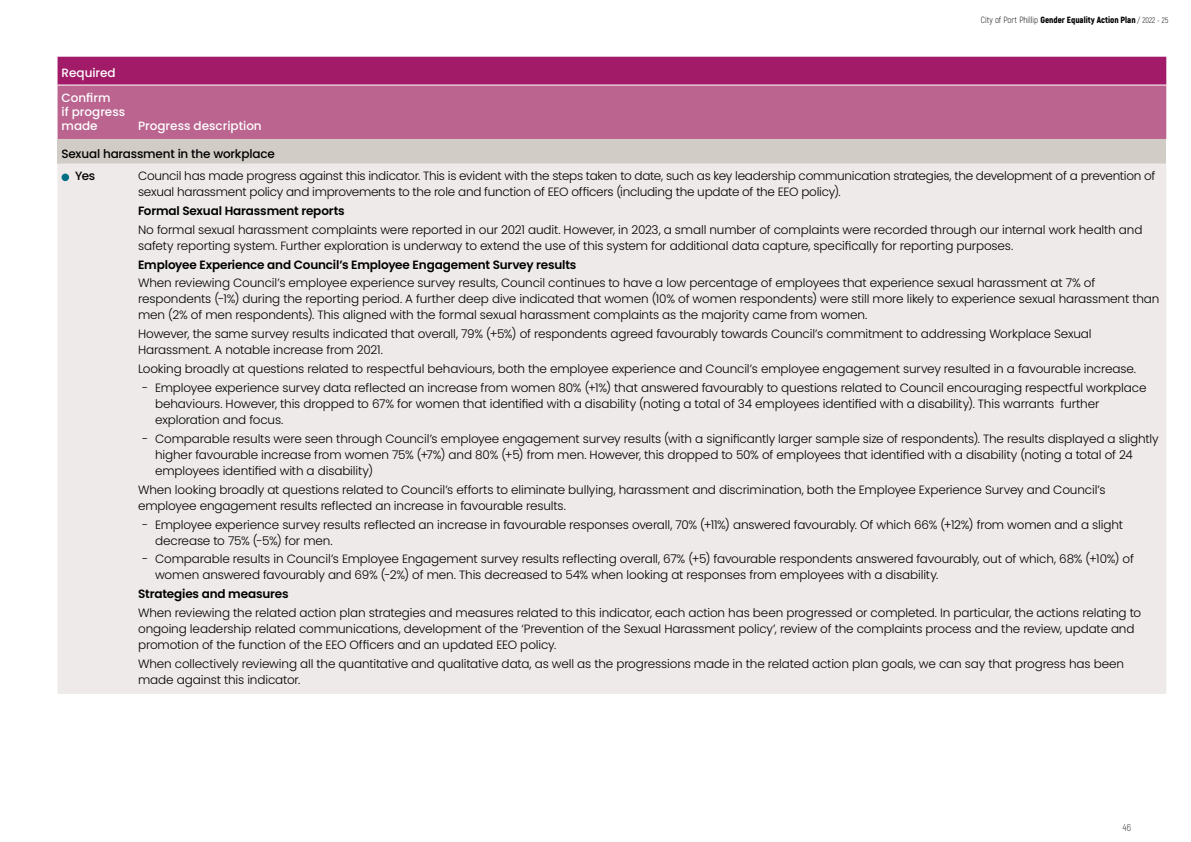
<style>
.page{position:relative;width:1191px;height:842px;background:#fff}
.page>*{position:absolute;margin:0;border:0;box-sizing:border-box;transform-origin:0 0}
.t1{font:300 12px/16px "Poppins";letter-spacing:-.01em;color:#000}
.t2{font:600 12px "Poppins";letter-spacing:-.015em;color:#000}
.t3{font:500 12px/24.5px "Poppins";color:#fff}
.t4{font:500 12px/22.6px "Poppins";letter-spacing:-.015em;color:#000}
.t5{font:300 10px "Akrobat";color:#37332f}
.t6{font:900 9px "Akrobat";color:#000}
.s1{font-weight:300}
.s2{font-weight:300;font-size:8px}
</style>
<div class="page">
<div style="left:58px;top:57px;width:1108px;height:28px;background:#a11b68"></div>
<div style="left:58px;top:86px;width:1108px;height:53px;background:#ba648f"></div>
<div style="left:58px;top:139px;width:1108px;height:24px;background:#d1ccc5"></div>
<div style="left:58px;top:163px;width:1108px;height:531px;background:#eeeae9"></div>
<div style="left:62px;top:174px;width:7px;height:7px;background:#007086;border-radius:50%"></div>
<p class="t6" style="left:981px;top:14px;width:189px"><span class="s1">City of Port Phillip</span> Gender Equality Action Plan <span class="s2">/ 2022 - 25</span></p>
<p class="t3" style="left:62px;top:61px;width:56px">Required<br>Confirm</p>
<p class="t3" style="left:62px;top:105px;width:65px;line-height:14.4px">if progress made</p>
<p class="t3" style="left:138px;top:114px;width:125px">Progress description</p>
<p class="t4" style="left:75px;top:142px;width:201px;text-indent:-14px">Sexual harassment in the workplace<br>Yes</p>
<p class="t1" style="left:138px;top:168px;width:1018px">Council has made progress against this indicator. This is evident with the steps taken to date, such as key leadership communication strategies, the development of a prevention of sexual harassment policy and improvements to the role and function of EEO officers (including the update of the EEO policy).</p>
<p class="t2" style="left:138px;top:204px;width:208px">Formal Sexual Harassment reports</p>
<p class="t1" style="left:138px;top:222px;width:1005px">No formal sexual harassment complaints were reported in our 2021 audit. However, in 2023, a small number of complaints were recorded through our internal work health and safety reporting system. Further exploration is underway to extend the use of this system for additional data capture, specifically for reporting purposes.</p>
<p class="t2" style="left:138px;top:257px;width:440px">Employee Experience and Council’s Employee Engagement Survey results</p>
<p class="t1" style="left:138px;top:275px;width:1022px">When reviewing Council’s employee experience survey results, Council continues to have a low percentage of employees that experience sexual harassment at 7% of respondents (-1%) during the reporting period. A further deep dive indicated that women (10% of women respondents) were still more likely to experience sexual harassment than men (2% of men respondents). This aligned with the formal sexual harassment complaints as the majority came from women.</p>
<p class="t1" style="left:138px;top:326px;width:955px">However, the same survey results indicated that overall, 79% (+5%) of respondents agreed favourably towards Council’s commitment to addressing Workplace Sexual<br>Harassment. A notable increase from 2021.</p>
<p class="t1" style="left:138px;top:361px;width:999px">Looking broadly at questions related to respectful behaviours, both the employee experience and Council’s employee engagement survey resulted in a favourable increase.</p>
<p class="t1" style="left:155px;top:380px;width:993px;text-indent:-13px">- Employee experience survey data reflected an increase from women 80% (+1%) that answered favourably to questions related to Council encouraging respectful workplace behaviours. However, this dropped to 67% for women that identified with a disability (noting a total of 34 employees identified with a disability). This warrants further exploration and focus.</p>
<p class="t1" style="left:155px;top:431px;width:1005px;text-indent:-13px">- Comparable results were seen through Council’s employee engagement survey results (with a significantly larger sample size of respondents). The results displayed a slightly higher favourable increase from women 75% (+7%) and 80% (+5) from men. However, this dropped to 50% of employees that identified with a disability (noting a total of 24 employees identified with a disability)</p>
<p class="t1" style="left:138px;top:481px;width:969px">When looking broadly at questions related to Council’s efforts to eliminate bullying, harassment and discrimination, both the Employee Experience Survey and Council’s employee engagement results reflected an increase in favourable results.</p>
<p class="t1" style="left:155px;top:516px;width:969px;text-indent:-13px">- Employee experience survey results reflected an increase in favourable responses overall, 70% (+11%) answered favourably. Of which 66% (+12%) from women and a slight decrease to 75% (-5%) for men.</p>
<p class="t1" style="left:155px;top:551px;width:980px;text-indent:-13px">- Comparable results in Council’s Employee Engagement survey results reflecting overall, 67% (+5) favourable respondents answered favourably, out of which, 68% (+10%) of women answered favourably and 69% (-2%) of men. This decreased to 54% when looking at responses from employees with a disability.</p>
<p class="t2" style="left:138px;top:587px;width:152px">Strategies and measures</p>
<p class="t1" style="left:138px;top:605px;width:1004px">When reviewing the related action plan strategies and measures related to this indicator, each action has been progressed or completed. In particular, the actions relating to ongoing leadership related communications, development of the ‘Prevention of the Sexual Harassment policy’, review of the complaints process and the review, update and promotion of the function of the EEO Officers and an updated EEO policy.</p>
<p class="t1" style="left:138px;top:656px;width:987px">When collectively reviewing all the quantitative and qualitative data, as well as the progressions made in the related action plan goals, we can say that progress has been made against this indicator.</p>
<p class="t5" style="left:1123px;top:821px;width:10px">46</p>
</div>
